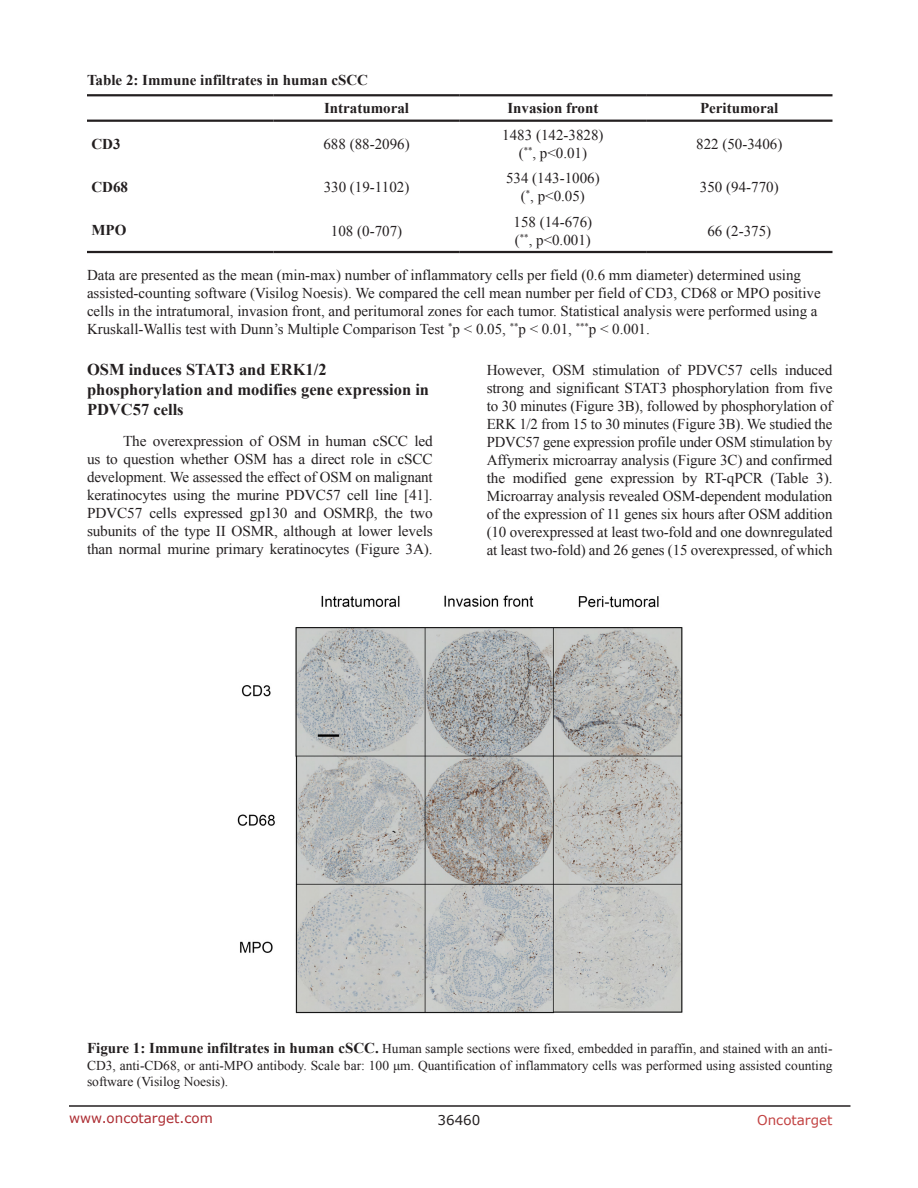
<style>
.page{position:relative;width:918px;height:1188px;background:#fff}
.page>*{position:absolute;margin:0;border:0;box-sizing:border-box;transform-origin:0 0}
.SubHeading{font:700 16.5px/19.8px "Times New Roman";color:#231f20}
.BodyText{font:15px/18px "Times New Roman";letter-spacing:-.01em;color:#231f20;text-align:justify}
.TableText1{font:15px/18px "Times New Roman";color:#231f20}
.TableText1_Center{font:15px "Times New Roman";color:#231f20}
.Table_head{font:700 15px "Times New Roman";color:#231f20}
.Table_head_centre{font:700 15px "Times New Roman";color:#231f20}
.figuretext{font:13.5px/16.2px "Times New Roman";color:#231f20;text-align:justify}
.t1{font:13.5px "Verdana";color:#ac2b31}
.t2{font:13.5px "Verdana";color:#c24141}
.t3{font:13.5px "Verdana";color:#231f20}
.s1{font-weight:700;font-size:15px}
</style>
<div class="page">
<hr style="left:69px;top:1105px;width:781px;height:2px;background:#231f20">
<svg style="left:87px;top:96px;width:745px;height:24px"></svg>
<hr style="left:87px;top:94px;width:186px;height:2px;background:#231f20">
<hr style="left:273px;top:94px;width:187px;height:2px;background:#231f20">
<hr style="left:460px;top:94px;width:186px;height:2px;background:#231f20">
<hr style="left:646px;top:94px;width:186px;height:2px;background:#231f20">
<hr style="left:87px;top:120px;width:186px;height:2px;background:#231f20">
<hr style="left:273px;top:120px;width:187px;height:2px;background:#231f20">
<hr style="left:460px;top:120px;width:186px;height:2px;background:#231f20">
<hr style="left:646px;top:120px;width:186px;height:2px;background:#231f20">
<hr style="left:87px;top:251px;width:186px;height:2px;background:#231f20">
<hr style="left:273px;top:251px;width:187px;height:2px;background:#231f20">
<hr style="left:460px;top:251px;width:186px;height:2px;background:#231f20">
<hr style="left:646px;top:251px;width:186px;height:2px;background:#231f20">
<img style="left:237px;top:595px;width:446px;height:419px">
<p class="Table_head" style="left:87px;top:70px;width:283px">Table 2: Immune infiltrates in human cSCC</p>
<p class="Table_head_centre" style="left:324px;top:98px;width:86px">Intratumoral</p>
<p class="Table_head_centre" style="left:507px;top:98px;width:92px">Invasion front</p>
<p class="Table_head_centre" style="left:700px;top:98px;width:80px">Peritumoral</p>
<p class="Table_head" style="left:92px;top:133px;width:31px">CD3</p>
<p class="TableText1_Center" style="left:323px;top:134px;width:88px">688 (88-2096)</p>
<p class="TableText1_Center" style="left:502px;top:125px;width:103px">1483 (142-3828)</p>
<p class="TableText1_Center" style="left:519px;top:143px;width:70px">(<sup>**</sup>, p&lt;0.01)</p>
<p class="TableText1_Center" style="left:696px;top:134px;width:88px">822 (50-3406)</p>
<p class="Table_head" style="left:92px;top:177px;width:38px">CD68</p>
<p class="TableText1_Center" style="left:324px;top:177px;width:87px">330 (19-1102)</p>
<p class="TableText1_Center" style="left:506px;top:168px;width:95px">534 (143-1006)</p>
<p class="TableText1_Center" style="left:521px;top:186px;width:66px">(<sup>*</sup>, p&lt;0.05)</p>
<p class="TableText1_Center" style="left:700px;top:177px;width:80px">350 (94-770)</p>
<p class="TableText1_Center" style="left:514px;top:211px;width:80px">158 (14-676)</p>
<p class="TableText1_Center" style="left:515px;top:229px;width:77px">(<sup>**</sup>, p&lt;0.001)</p>
<p class="TableText1_Center" style="left:707px;top:220px;width:65px">66 (2-375)</p>
<p class="TableText1" style="left:87px;top:266px;width:735px">Data are presented as the mean (min-max) number of inflammatory cells per field (0.6 mm diameter) determined using assisted-counting software (Visilog Noesis). We compared the cell mean number per field of CD3, CD68 or MPO positive cells in the intratumoral, invasion front, and peritumoral zones for each tumor. Statistical analysis were performed using a Kruskall-Wallis test with Dunn’s Multiple Comparison Test <sup>*</sup>p &lt; 0.05, <sup>**</sup>p &lt; 0.01, <sup>***</sup>p &lt; 0.001.</p>
<p class="Table_head" style="left:92px;top:220px;width:36px">MPO</p>
<p class="TableText1_Center" style="left:331px;top:220px;width:73px">108 (0-707)</p>
<p class="SubHeading" style="left:87px;top:359px;width:344px">OSM induces STAT3 and ERK1/2 phosphorylation and modifies gene expression in<br>PDVC57 cells</p>
<p class="BodyText" style="left:87px;top:432px;width:347px;text-indent:36px">The overexpression of OSM in human cSCC led us to question whether OSM has a direct role in cSCC development. We assessed the effect of OSM on malignant keratinocytes using the murine PDVC57 cell line [41].<br>PDVC57 cells expressed gp130 and OSMRβ, the two subunits of the type II OSMR, although at lower levels than normal murine primary keratinocytes (Figure 3A).</p>
<p class="BodyText" style="left:487px;top:360px;width:347px">However, OSM stimulation of PDVC57 cells induced strong and significant STAT3 phosphorylation from five to 30 minutes (Figure 3B), followed by phosphorylation of ERK 1/2 from 15 to 30 minutes (Figure 3B). We studied the PDVC57 gene expression profile under OSM stimulation by Affymerix microarray analysis (Figure 3C) and confirmed the modified gene expression by RT-qPCR (Table 3).<br>Microarray analysis revealed OSM-dependent modulation of the expression of 11 genes six hours after OSM addition (10 overexpressed at least two-fold and one downregulated at least two-fold) and 26 genes (15 overexpressed, of which</p>
<p class="figuretext" style="left:87px;top:1040px;width:747px"><span class="s1">Figure 1: Immune infiltrates in human cSCC.</span> Human sample sections were fixed, embedded in paraffin, and stained with an anti-CD3, anti-CD68, or anti-MPO antibody. Scale bar: 100 μm. Quantification of inflammatory cells was performed using assisted counting software (Visilog Noesis).</p>
<p class="t1" style="left:69px;top:1109px;width:145px">www.oncotarget.com</p>
<p class="t3" style="left:438px;top:1111px;width:44px">36460</p>
<p class="t2" style="left:757px;top:1111px;width:77px">Oncotarget</p>
</div>
